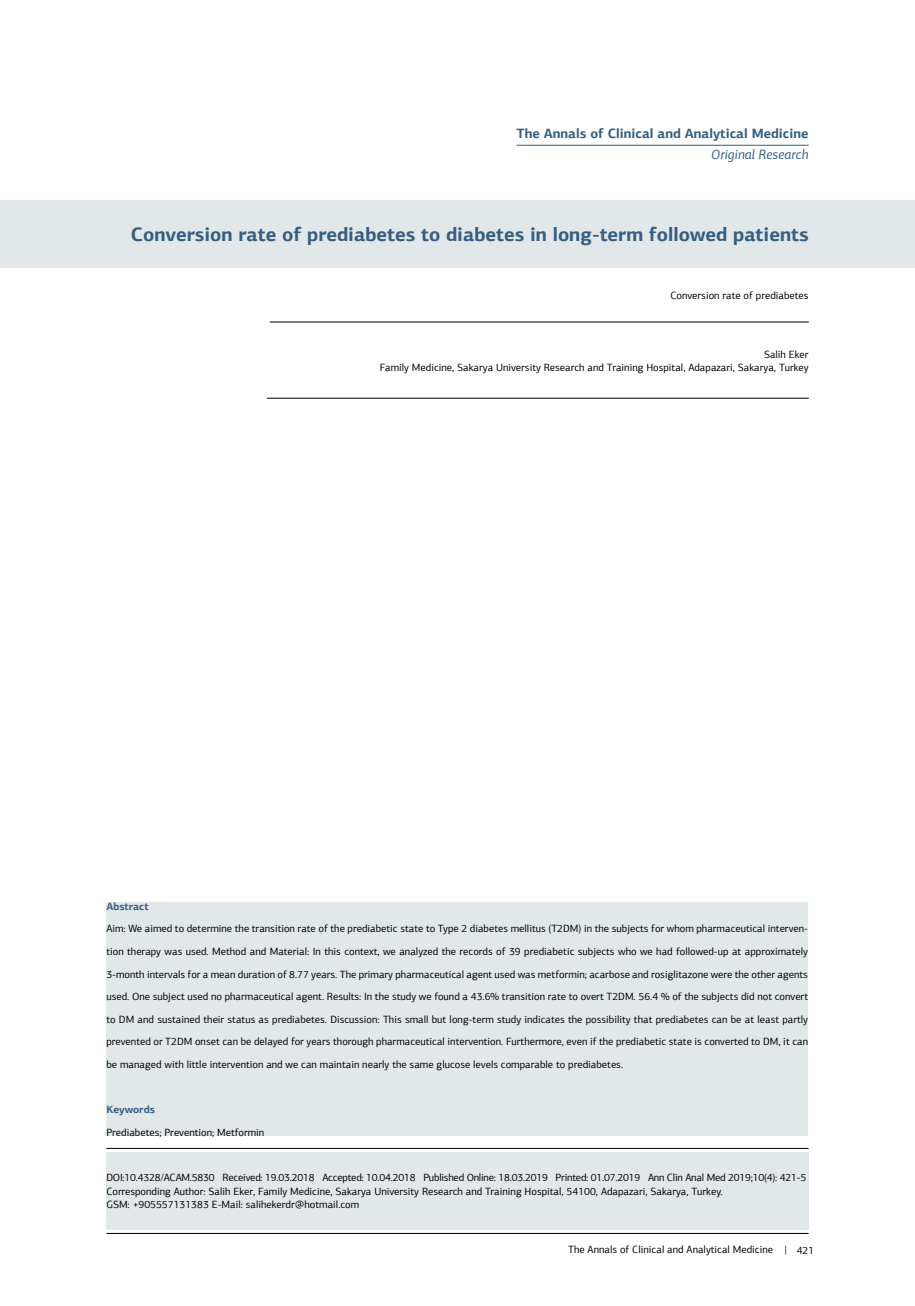
<style>
.page{position:relative;width:915px;height:1306px;background:#fff}
.page>*{position:absolute;margin:0;border:0;box-sizing:border-box;transform-origin:0 0}
.t1{font:700 19.5px "PF Agora Sans Pro";color:#355e81}
.t2{font:700 13.5px "PF Agora Sans Pro";color:#355e81}
.t3{font:italic 13.5px "PF Agora Sans Pro";color:#355e81}
.t4{font:10.5px/22.6px "PF Agora Sans Pro";color:#000;text-align:right}
.t5{font:700 10.5px "PF Agora Sans Pro";color:#355e81}
</style>
<div class="page">
<hr style="left:106px;top:1233px;width:702px;height:1px;background:#000">
<div style="left:0;top:200px;width:914px;height:68px;background:#e2e7ea"></div>
<hr style="left:106px;top:1148px;width:702px;height:1px;background:#000">
<hr style="left:270px;top:322px;width:538px;height:1px;background:#000">
<hr style="left:267px;top:398px;width:541px;height:1px;background:#000">
<hr style="left:516px;top:145px;width:292px;height:1px;background:#355e81">
<div style="left:106px;top:1151px;width:702px;height:78px;background:#e2e7ea"></div>
<div style="left:106px;top:901px;width:701px;height:234px;background:#e2e7ea"></div>
<p class="t2" style="left:516px;top:125px;width:293px">The Annals of Clinical and Analytical Medicine</p>
<p class="t3" style="left:711px;top:146px;width:99px">Original Research</p>
<h1 class="t1" style="left:131px;top:222px;width:679px">Conversion rate of prediabetes to diabetes in long-term followed patients</h1>
<p class="t4" style="left:670px;top:284px;width:140px">Conversion rate of prediabetes</p>
<p class="t4" style="left:380px;top:347px;width:430px;line-height:13.5px">Salih Eker<br>Family Medicine, Sakarya University Research and Training Hospital, Adapazari, Sakarya, Turkey</p>
<p class="t5" style="left:106px;top:899px;width:44px">Abstract</p>
<p class="t4" style="left:106px;top:917px;width:703px;text-align:justify">Aim: We aimed to determine the transition rate of the prediabetic state to Type 2 diabetes mellitus (T2DM) in the subjects for whom pharmaceutical interven&shy;tion therapy was used. Method and Material: In this context, we analyzed the records of 39 prediabetic subjects who we had followed-up at approximately 3-month intervals for a mean duration of 8.77 years. The primary pharmaceutical agent used was metformin; acarbose and rosiglitazone were the other agents used. One subject used no pharmaceutical agent. Results: In the study we found a 43.6% transition rate to overt T2DM. 56.4 % of the subjects did not convert to DM and sustained their status as prediabetes. Discussion: This small but long-term study indicates the possibility that prediabetes can be at least partly prevented or T2DM onset can be delayed for years thorough pharmaceutical intervention. Furthermore, even if the prediabetic state is converted to DM, it can be managed with little intervention and we can maintain nearly the same glucose levels comparable to prediabetes.</p>
<p class="t5" style="left:106px;top:1102px;width:50px">Keywords</p>
<p class="t4" style="left:106px;top:1120px;width:159px">Prediabetes; Prevention; Metformin</p>
<p class="t4" style="left:106px;top:1170px;width:701px;line-height:13.5px;text-align:left">DOI:10.4328/ACAM.5830 Received: 19.03.2018 Accepted: 10.04.2018 Published Online: 18.03.2019 Printed: 01.07.2019 Ann Clin Anal Med 2019;10(4): 421-5<br>Corresponding Author: Salih Eker, Family Medicine, Sakarya University Research and Training Hospital, 54100, Adapazari, Sakarya, Turkey.<br>GSM: +905557131383 E-Mail: salihekerdr@hotmail.com</p>
<p class="t4" style="left:568px;top:1238px;width:248px">The Annals of Clinical and Analytical Medicine | 421</p>
</div>
